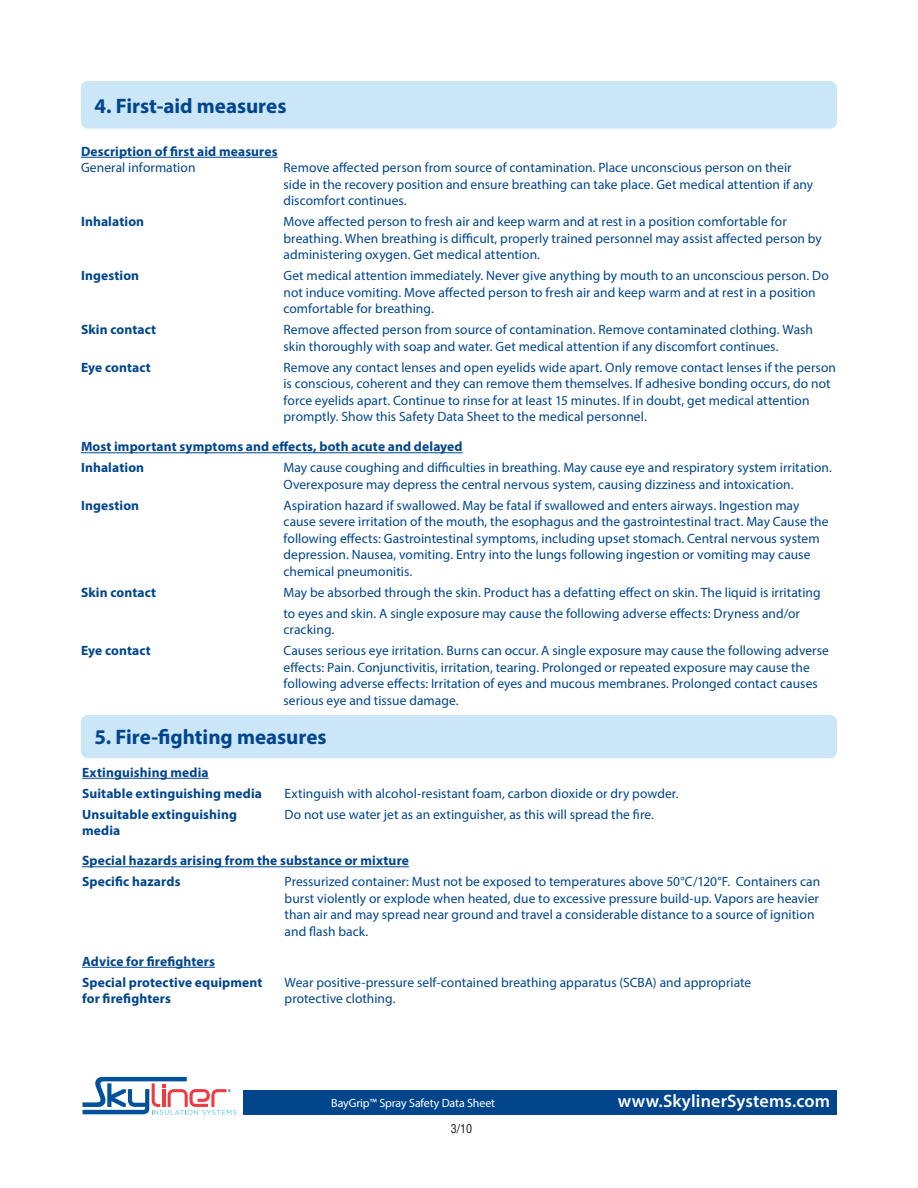
<style>
.page{position:relative;width:918px;height:1188px;background:#fff}
.page>*{position:absolute;margin:0;border:0;box-sizing:border-box;transform-origin:0 0}
.Headings{font:700 21px "Myriad Pro";color:#01468c}
.t1{font:600 18px "Myriad Pro";letter-spacing:.01em;color:#fff}
.Tabbed{font:13.5px/16.5px "Myriad Pro";letter-spacing:.005em;color:#01468c}
.Tabbed-2{font:700 13.5px "Myriad Pro";letter-spacing:.01em;color:#01468c}
.Subheads{font:700 13.5px "Myriad Pro";letter-spacing:.01em;color:#01468c}
.t2{font:12px "Myriad Pro";letter-spacing:-.01em;color:#fff}
.t3{font:condensed 12px "Helvetica LT Std";color:#231f20}
</style>
<div class="page">
<svg style="left:83px;top:1077px;width:154px;height:38px"></svg>
<div style="left:243px;top:1090px;width:594px;height:24px;background:#01468c"></div>
<div style="left:81px;top:715px;width:756px;height:43px;background:#cbe6f7;border-radius:7px"></div>
<hr style="left:81px;top:157px;width:197px;height:1px;background:#01468c">
<hr style="left:81px;top:452px;width:382px;height:1px;background:#01468c">
<hr style="left:82px;top:778px;width:127px;height:1px;background:#01468c">
<hr style="left:82px;top:866px;width:327px;height:1px;background:#01468c">
<hr style="left:82px;top:967px;width:133px;height:1px;background:#01468c">
<div style="left:81px;top:81px;width:756px;height:48px;background:#cbe6f7;border-radius:7px"></div>
<p class="Headings" style="left:94px;top:92px;width:193px">4. First-aid measures</p>
<p class="Subheads" style="left:81px;top:143px;width:198px">Description of first aid measures</p>
<p class="Tabbed" style="left:81px;top:159px;width:116px">General information</p>
<p class="Tabbed" style="left:284px;top:159px;width:531px">Remove affected person from source of contamination. Place unconscious person on their side in the recovery position and ensure breathing can take place. Get medical attention if any discomfort continues.</p>
<p class="Tabbed-2" style="left:81px;top:213px;width:65px">Inhalation</p>
<p class="Tabbed" style="left:284px;top:213px;width:540px">Move affected person to fresh air and keep warm and at rest in a position comfortable for breathing. When breathing is difficult, properly trained personnel may assist affected person by administering oxygen. Get medical attention.</p>
<p class="Tabbed-2" style="left:81px;top:267px;width:60px">Ingestion</p>
<p class="Tabbed" style="left:284px;top:267px;width:547px">Get medical attention immediately. Never give anything by mouth to an unconscious person. Do not induce vomiting. Move affected person to fresh air and keep warm and at rest in a position comfortable for breathing.</p>
<p class="Tabbed-2" style="left:81px;top:321px;width:77px">Skin contact</p>
<p class="Tabbed" style="left:283px;top:321px;width:531px">Remove affected person from source of contamination. Remove contaminated clothing. Wash skin thoroughly with soap and water. Get medical attention if any discomfort continues.</p>
<p class="Tabbed-2" style="left:81px;top:359px;width:71px">Eye contact</p>
<p class="Tabbed" style="left:284px;top:359px;width:554px">Remove any contact lenses and open eyelids wide apart. Only remove contact lenses if the person is conscious, coherent and they can remove them themselves. If adhesive bonding occurs, do not force eyelids apart. Continue to rinse for at least 15 minutes. If in doubt, get medical attention promptly. Show this Safety Data Sheet to the medical personnel.</p>
<p class="Subheads" style="left:81px;top:438px;width:383px">Most important symptoms and effects, both acute and delayed</p>
<p class="Tabbed-2" style="left:81px;top:459px;width:65px">Inhalation</p>
<p class="Tabbed" style="left:284px;top:459px;width:550px">May cause coughing and difficulties in breathing. May cause eye and respiratory system irritation.<br>Overexposure may depress the central nervous system, causing dizziness and intoxication.</p>
<p class="Tabbed-2" style="left:81px;top:497px;width:60px">Ingestion</p>
<p class="Tabbed" style="left:284px;top:497px;width:547px">Aspiration hazard if swallowed. May be fatal if swallowed and enters airways. Ingestion may cause severe irritation of the mouth, the esophagus and the gastrointestinal tract. May Cause the following effects: Gastrointestinal symptoms, including upset stomach. Central nervous system depression. Nausea, vomiting. Entry into the lungs following ingestion or vomiting may cause chemical pneumonitis.</p>
<p class="Tabbed-2" style="left:81px;top:584px;width:77px">Skin contact</p>
<p class="Tabbed" style="left:283px;top:582px;width:539px;line-height:21px">May be absorbed through the skin. Product has a defatting effect on skin. The liquid is irritating to eyes and skin. A single exposure may cause the following adverse effects: Dryness and/or</p>
<p class="Tabbed" style="left:284px;top:621px;width:52px">cracking.</p>
<p class="Tabbed-2" style="left:81px;top:642px;width:71px">Eye contact</p>
<p class="Tabbed" style="left:284px;top:642px;width:547px">Causes serious eye irritation. Burns can occur. A single exposure may cause the following adverse effects: Pain. Conjunctivitis, irritation, tearing. Prolonged or repeated exposure may cause the following adverse effects: Irritation of eyes and mucous membranes. Prolonged contact causes serious eye and tissue damage.</p>
<p class="Headings" style="left:94px;top:724px;width:234px">5. Fire-fighting measures</p>
<p class="Subheads" style="left:82px;top:764px;width:128px">Extinguishing media</p>
<p class="Tabbed-2" style="left:82px;top:785px;width:181px">Suitable extinguishing media</p>
<p class="Tabbed" style="left:285px;top:785px;width:396px">Extinguish with alcohol-resistant foam, carbon dioxide or dry powder.</p>
<p class="Tabbed-2" style="left:82px;top:806px;width:156px">Unsuitable extinguishing</p>
<p class="Tabbed" style="left:285px;top:806px;width:371px">Do not use water jet as an extinguisher, as this will spread the fire.</p>
<p class="Tabbed-2" style="left:82px;top:822px;width:40px">media</p>
<p class="Subheads" style="left:82px;top:852px;width:328px">Special hazards arising from the substance or mixture</p>
<p class="Tabbed-2" style="left:82px;top:873px;width:100px">Specific hazards</p>
<p class="Tabbed" style="left:285px;top:873px;width:537px">Pressurized container: Must not be exposed to temperatures above 50°C/120°F. Containers can burst violently or explode when heated, due to excessive pressure build-up. Vapors are heavier than air and may spread near ground and travel a considerable distance to a source of ignition and flash back.</p>
<p class="Subheads" style="left:82px;top:953px;width:134px">Advice for firefighters</p>
<p class="Tabbed-2" style="left:82px;top:974px;width:182px">Special protective equipment</p>
<p class="Tabbed" style="left:285px;top:974px;width:468px">Wear positive-pressure self-contained breathing apparatus (SCBA) and appropriate</p>
<p class="Tabbed-2" style="left:82px;top:990px;width:90px">for firefighters</p>
<p class="Tabbed" style="left:285px;top:990px;width:113px">protective clothing.</p>
<p class="t2" style="left:331px;top:1095px;width:165px">BayGrip™ Spray Safety Data Sheet</p>
<h2 class="t1" style="left:618px;top:1089px;width:214px">www.SkylinerSystems.com</h2>
<p class="t3" style="left:451px;top:1121px;width:23px">3/10</p>
</div>
